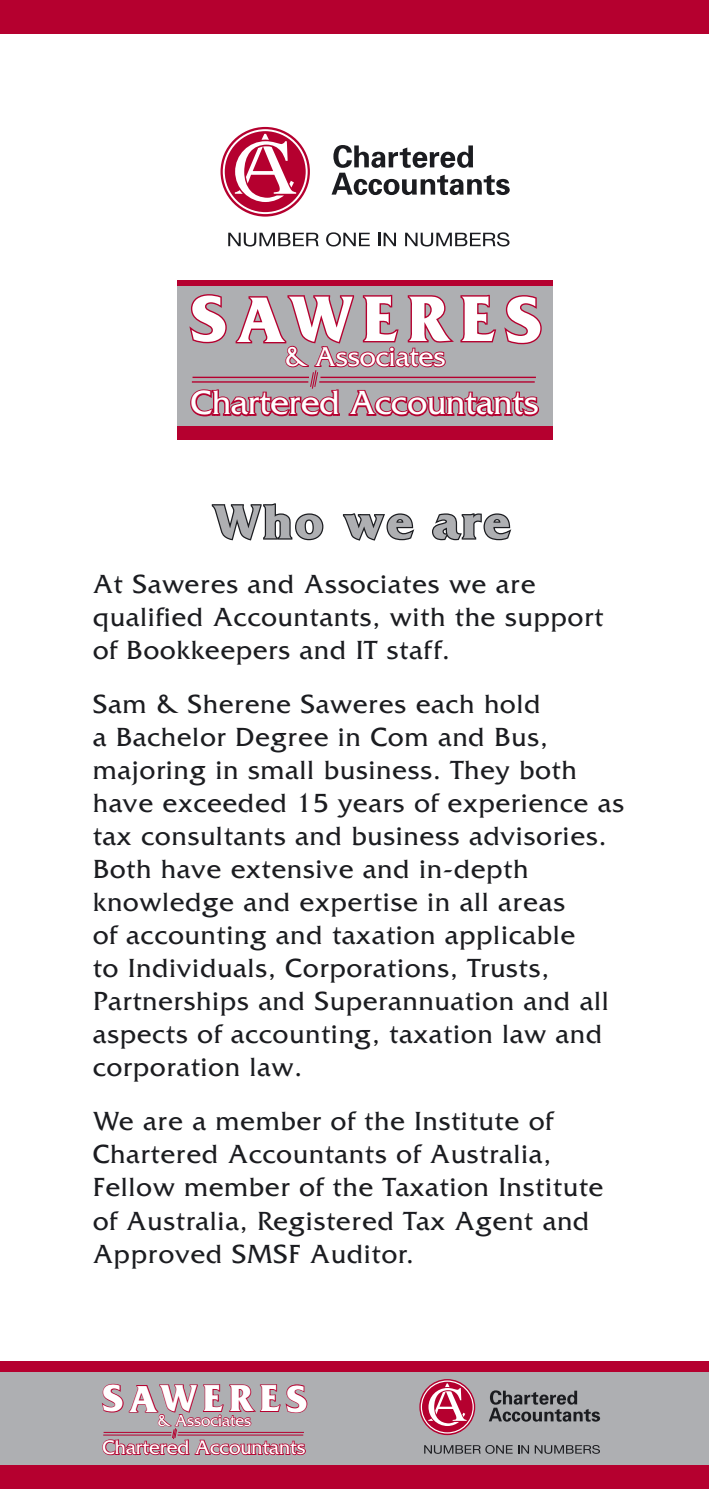
<style>
.page{position:relative;width:709px;height:1489px;background:#fff}
.page>*{position:absolute;margin:0;border:0;box-sizing:border-box;transform-origin:0 0}
.t1{font:700 67.5px "Friz Quadrata";letter-spacing:.16em;color:#fff}
.t2{font:700 50px "Friz Quadrata";letter-spacing:.05em;color:#aeafb2}
.t3{font:700 39.25px "Friz Quadrata";letter-spacing:.16em;color:#fff}
.t4{font:35.25px "Friz Quadrata";color:#fff}
.t5{font:28.5px "Friz Quadrata";color:#fff}
.t6{font:27.5px/33px "Friz Quadrata";letter-spacing:.04em;color:#1b1c20}
.t7{font:20.5px "Friz Quadrata";color:#fff}
.t8{font:16.75px "Friz Quadrata";color:#fff}
</style>
<div class="page">
<div style="left:0;top:1361px;width:709px;height:127px;background:#b5002f"></div>
<div style="left:0;top:1372px;width:709px;height:92px;background:#aeafb2"></div>
<svg style="left:102px;top:1383px;width:206px;height:72px"></svg>
<svg style="left:420px;top:1379px;width:54px;height:55px"></svg>
<div style="left:419px;top:1378px;width:56px;height:56px;border:1px solid #b5002f;border-radius:50%"></div>
<div style="left:421px;top:1380px;width:53px;height:53px;border:1px solid #fff;border-radius:50%"></div>
<svg style="left:428px;top:1383px;width:38px;height:42px;background:#d16380"></svg>
<svg style="left:489px;top:1390px;width:111px;height:31px"></svg>
<svg style="left:424px;top:1445px;width:88px;height:8px"></svg>
<svg style="left:518px;top:1445px;width:82px;height:8px"></svg>
<div style="left:0;top:0;width:709px;height:34px;background:#b5002f"></div>
<svg style="left:211px;top:503px;width:113px;height:38px"></svg>
<svg style="left:342px;top:513px;width:73px;height:28px"></svg>
<svg style="left:432px;top:513px;width:80px;height:28px"></svg>
<div style="left:177px;top:280px;width:376px;height:159px;background:#b5002f"></div>
<div style="left:177px;top:286px;width:376px;height:139px;background:#aeafb2"></div>
<svg style="left:189px;top:294px;width:353px;height:123px"></svg>
<svg style="left:221px;top:128px;width:88px;height:88px;background:#c0274e"></svg>
<div style="left:220px;top:127px;width:90px;height:89px;border:2px solid #b5002f;border-radius:50%"></div>
<div style="left:223px;top:129px;width:85px;height:85px;border:2px solid #fff;border-radius:50%"></div>
<svg style="left:235px;top:134px;width:61px;height:68px"></svg>
<svg style="left:331px;top:145px;width:178px;height:50px"></svg>
<svg style="left:228px;top:233px;width:91px;height:13px"></svg>
<svg style="left:326px;top:232px;width:44px;height:14px"></svg>
<svg style="left:378px;top:233px;width:18px;height:13px"></svg>
<svg style="left:405px;top:232px;width:104px;height:14px"></svg>
<h1 class="t1" style="left:191px;top:282px;width:351px">SAWERES</h1>
<p class="t5" style="left:285px;top:341px;width:162px">&amp; Associates</p>
<p class="t4" style="left:191px;top:383px;width:349px">Chartered Accountants</p>
<h2 class="t2" style="left:213px;top:494px;width:299px">Who we are</h2>
<p class="t6" style="left:93px;top:567px;width:511px">At Saweres and Associates we are qualified Accountants, with the support of Bookkeepers and IT staff.</p>
<p class="t6" style="left:93px;top:687px;width:532px">Sam &amp; Sherene Saweres each hold<br>a Bachelor Degree in Com and Bus, majoring in small business. They both have exceeded 15 years of experience as tax consultants and business advisories.<br>Both have extensive and in-depth knowledge and expertise in all areas<br>of accounting and taxation applicable<br>to Individuals, Corporations, Trusts, Partnerships and Superannuation and all aspects of accounting, taxation law and corporation law.</p>
<p class="t6" style="left:93px;top:1104px;width:511px">We are a member of the Institute of Chartered Accountants of Australia, Fellow member of the Taxation Institute of Australia, Registered Tax Agent and Approved SMSF Auditor.</p>
<h3 class="t3" style="left:103px;top:1376px;width:206px">SAWERES</h3>
<p class="t8" style="left:157px;top:1410px;width:95px">&amp; Associates</p>
<p class="t7" style="left:103px;top:1435px;width:204px">Chartered Accountants</p>
</div>
